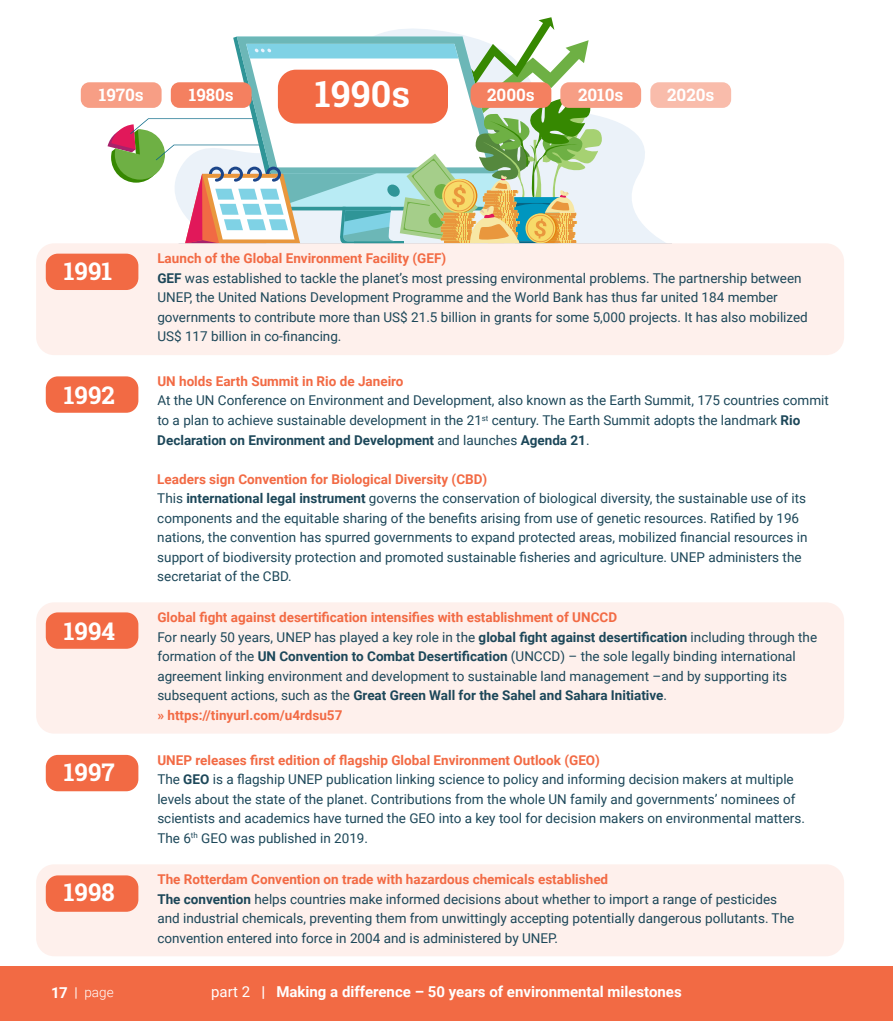
<style>
.page{position:relative;width:893px;height:1021px;background:#fff}
.page>*{position:absolute;margin:0;border:0;box-sizing:border-box;transform-origin:0 0}
.t1{font:700 36px "Roboto Slab";color:#fff}
.t2{font:700 24.3px "Roboto Slab";color:#fff}
.t3{font:700 17.1px "Roboto Slab";color:#fff}
.t4{font:700 15px "Roboto";color:#fff}
.t5{font:13.5px/19.5px "Roboto";color:#1c4759}
.t6{font:700 13.5px "Roboto";color:#f26a44}
.t7{font:300 13.5px "Roboto";color:#fff}
.s1{font-weight:700;color:#f26a44}
.s2{font-weight:700}
.s3{font-weight:400}
.s4{font-weight:700;font-size:15px}
</style>
<div class="page">
<div style="left:0;top:966px;width:893px;height:54px;background:#f26a44"></div>
<svg style="left:108px;top:17px;width:557px;height:226px"></svg>
<div style="left:278px;top:70px;width:170px;height:53px;background:#f26a44;border-radius:18px"></div>
<div style="left:36px;top:243px;width:808px;height:112px;background:#fef0ec;border-radius:18px"></div>
<div style="left:46px;top:254px;width:92px;height:36px;background:#f26a44;border-radius:12px"></div>
<div style="left:46px;top:755px;width:92px;height:36px;background:#f26a44;border-radius:12px"></div>
<div style="left:46px;top:376px;width:92px;height:37px;background:#f26a44;border-radius:12px"></div>
<div style="left:36px;top:602px;width:808px;height:131px;background:#fef0ec;border-radius:18px"></div>
<div style="left:46px;top:612px;width:92px;height:36px;background:#f26a44;border-radius:12px"></div>
<div style="left:36px;top:864px;width:808px;height:92px;background:#fef0ec;border-radius:18px"></div>
<div style="left:46px;top:875px;width:92px;height:36px;background:#f26a44;border-radius:12px"></div>
<div style="left:471px;top:82px;width:80px;height:26px;background:#f48060;border-radius:9px"></div>
<div style="left:560px;top:82px;width:81px;height:26px;background:#f79e85;border-radius:9px"></div>
<div style="left:650px;top:82px;width:81px;height:26px;background:#f9bcab;border-radius:9px"></div>
<div style="left:171px;top:82px;width:81px;height:26px;background:#f48060;border-radius:9px"></div>
<div style="left:81px;top:82px;width:81px;height:26px;background:#f79e85;border-radius:9px"></div>
<h1 class="t1" style="left:315px;top:70px;width:97px">1990s</h1>
<p class="t3" style="left:99px;top:83px;width:46px">1970s</p>
<p class="t3" style="left:189px;top:83px;width:46px">1980s</p>
<p class="t3" style="left:487px;top:83px;width:49px">2000s</p>
<p class="t3" style="left:578px;top:83px;width:47px">2010s</p>
<p class="t3" style="left:667px;top:83px;width:49px">2020s</p>
<h2 class="t2" style="left:64px;top:254px;width:50px">1991</h2>
<p class="t5" style="left:157px;top:248px;width:652px"><span class="s1">Launch of the Global Environment Facility (GEF)<br></span><span class="s2">GEF</span> was established to tackle the planet’s most pressing environmental problems. The partnership between UNEP, the United Nations Development Programme and the World Bank has thus far united 184 member governments to contribute more than US$ 21.5 billion in grants for some 5,000 projects. It has also mobilized US$ 117 billion in co-financing.</p>
<h2 class="t2" style="left:64px;top:378px;width:53px">1992</h2>
<p class="t6" style="left:157px;top:372px;width:248px">UN holds Earth Summit in Rio de Janeiro</p>
<p class="t5" style="left:157px;top:390px;width:673px">At the UN Conference on Environment and Development, also known as the Earth Summit, 175 countries commit to a plan to achieve sustainable development in the 21<sup>st</sup> century. The Earth Summit adopts the landmark <span class="s2">Rio<br>Declaration on Environment and Development</span> and launches <span class="s2">Agenda 21</span>.</p>
<p class="t5" style="left:157px;top:468px;width:652px"><span class="s1">Leaders sign Convention for Biological Diversity (CBD)<br></span>This <span class="s2">international legal instrument</span> governs the conservation of biological diversity, the sustainable use of its components and the equitable sharing of the benefits arising from use of genetic resources. Ratified by 196 nations, the convention has spurred governments to expand protected areas, mobilized financial resources in support of biodiversity protection and promoted sustainable fisheries and agriculture. UNEP administers the secretariat of the CBD.</p>
<h2 class="t2" style="left:64px;top:614px;width:53px">1994</h2>
<p class="t5" style="left:157px;top:607px;width:661px"><span class="s1">Global fight against desertification intensifies with establishment of UNCCD<br></span>For nearly 50 years, UNEP has played a key role in the <span class="s2">global fight against desertification</span> including through the formation of the <span class="s2">UN Convention to Combat Desertification</span> (UNCCD) – the sole legally binding international agreement linking environment and development to sustainable land management –and by supporting its subsequent actions, such as the <span class="s2">Great Green Wall for the Sahel and Sahara Initiative</span>.<br><span class="s1">» https://tinyurl.com/u4rdsu57</span></p>
<h2 class="t2" style="left:64px;top:755px;width:52px">1997</h2>
<p class="t5" style="left:157px;top:749px;width:649px"><span class="s1">UNEP releases first edition of flagship Global Environment Outlook (GEO)<br></span>The <span class="s2">GEO</span> is a flagship UNEP publication linking science to policy and informing decision makers at multiple levels about the state of the planet. Contributions from the whole UN family and governments’ nominees of scientists and academics have turned the GEO into a key tool for decision makers on environmental matters.<br>The 6<sup>th</sup> GEO was published in 2019.</p>
<h2 class="t2" style="left:64px;top:875px;width:53px">1998</h2>
<p class="t5" style="left:157px;top:869px;width:638px"><span class="s1">The Rotterdam Convention on trade with hazardous chemicals established<br></span><span class="s2">The convention</span> helps countries make informed decisions about whether to import a range of pesticides and industrial chemicals, preventing them from unwittingly accepting potentially dangerous pollutants. The convention entered into force in 2004 and is administered by UNEP.</p>
<p class="t4" style="left:211px;top:981px;width:472px"><span class="s3">part 2</span> | Making a difference – 50 years of environmental milestones</p>
<p class="t7" style="left:51px;top:982px;width:64px"><span class="s4">17</span> <span class="s3">|</span> page</p>
</div>
